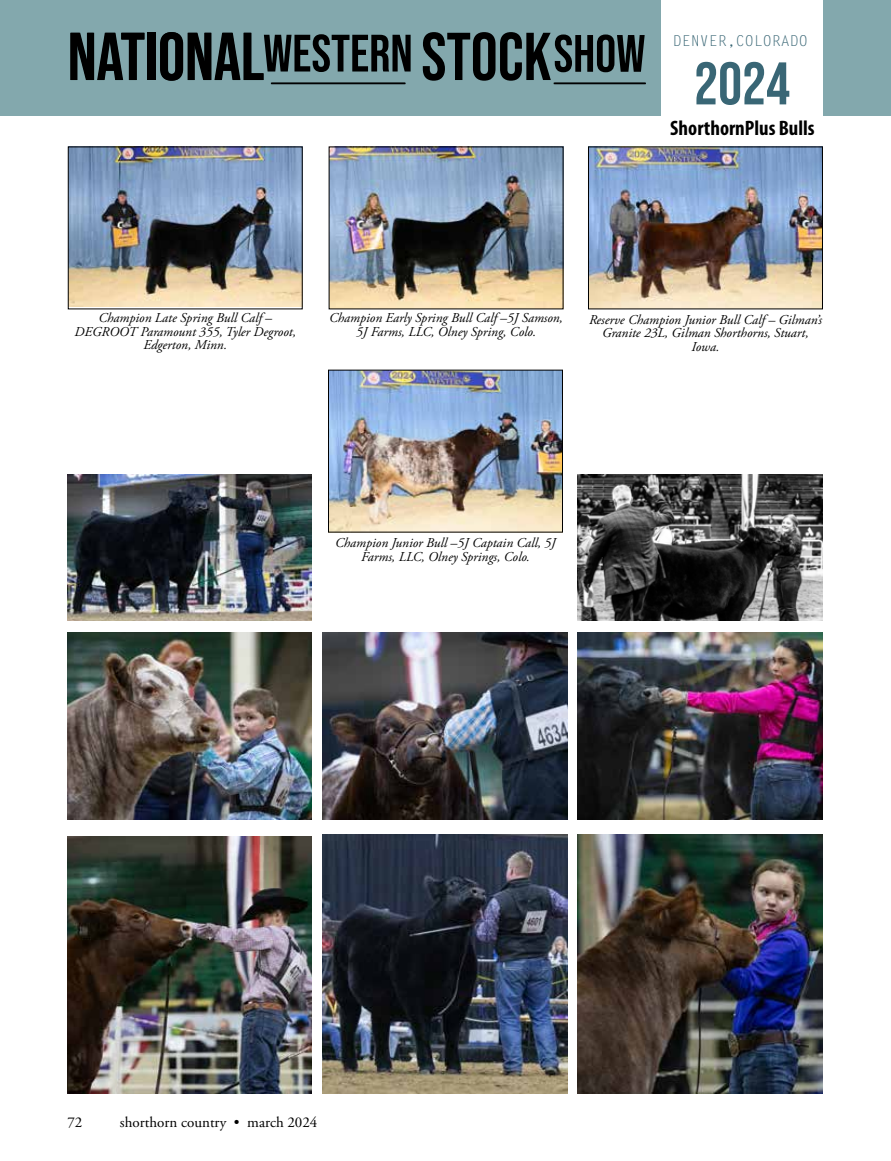
<style>
.page{position:relative;width:891px;height:1161px;background:#fff}
.page>*{position:absolute;margin:0;border:0;box-sizing:border-box;transform-origin:0 0}
.t1{font:67.5px "Bebas Neue";color:#000}
.t2{font:60px "Bebas Neue";color:#396675}
.t3{font:52.5px "Bebas Neue";color:#000}
.t4{font:700 condensed 21px "Myriad Pro";color:#000}
.t5{font:15px "Adobe Garamond Pro";color:#000}
.t6{font:15px "Letter Gothic Std";color:#396675}
.t7{font:italic 13.5px/13.5px "Adobe Garamond Pro";color:#000;text-align:center}
.s1{font-size:67.5px}
</style>
<div class="page">
<div style="left:0;top:0;width:891px;height:115px;background:#83a8ad"></div>
<div style="left:662px;top:0;width:161px;height:121px;background:#fff"></div>
<hr style="left:271px;top:83px;width:134px;height:1px;background:#000">
<img style="left:70px;top:149px;width:231px;height:158px">
<div style="left:68px;top:147px;width:235px;height:162px;border:1px solid #000"></div>
<img style="left:590px;top:149px;width:231px;height:158px">
<div style="left:588px;top:147px;width:235px;height:162px;border:1px solid #000"></div>
<img style="left:330px;top:372px;width:231px;height:158px">
<div style="left:328px;top:370px;width:235px;height:162px;border:1px solid #000"></div>
<img style="left:331px;top:149px;width:230px;height:158px">
<hr style="left:272px;top:83px;width:134px;height:1px;background:#000">
<hr style="left:554px;top:83px;width:92px;height:1px;background:#000">
<img style="left:68px;top:837px;width:244px;height:257px">
<img style="left:68px;top:633px;width:244px;height:187px">
<img style="left:68px;top:474px;width:244px;height:146px">
<img style="left:323px;top:834px;width:244px;height:260px">
<img style="left:323px;top:633px;width:244px;height:187px">
<img style="left:578px;top:834px;width:244px;height:259px">
<img style="left:578px;top:633px;width:244px;height:187px">
<img style="left:578px;top:474px;width:244px;height:146px">
<h1 class="t1" style="left:68px;top:18px;width:198px">NATIONAL</h1>
<h3 class="t3" style="left:263px;top:24px;width:384px">WESTERN <span class="s1">STOCK</span>SHOW</h3>
<p class="t6" style="left:673px;top:32px;width:136px">DENVER,COLORADO</p>
<h2 class="t2" style="left:694px;top:50px;width:97px">2024</h2>
<h3 class="t4" style="left:670px;top:117px;width:146px">ShorthornPlus Bulls</h3>
<p class="t7" style="left:74px;top:312px;width:223px">Champion Late Spring Bull Calf –<br>DEGROOT Paramount 355, Tyler Degroot,<br>Edgerton, Minn.</p>
<p class="t7" style="left:589px;top:313px;width:234px">Reserve Champion Junior Bull Calf – Gilman’s<br>Granite 23L, Gilman Shorthorns, Stuart,<br>Iowa.</p>
<p class="t7" style="left:329px;top:312px;width:235px">Champion Early Spring Bull Calf –5J Samson,<br>5J Farms, LLC, Olney Spring, Colo.</p>
<p class="t7" style="left:335px;top:536px;width:222px">Champion Junior Bull –5J Captain Call, 5J<br>Farms, LLC, Olney Springs, Colo.</p>
<p class="t5" style="left:67px;top:1113px;width:16px">72</p>
<p class="t5" style="left:120px;top:1113px;width:199px">shorthorn country • march 2024</p>
</div>
